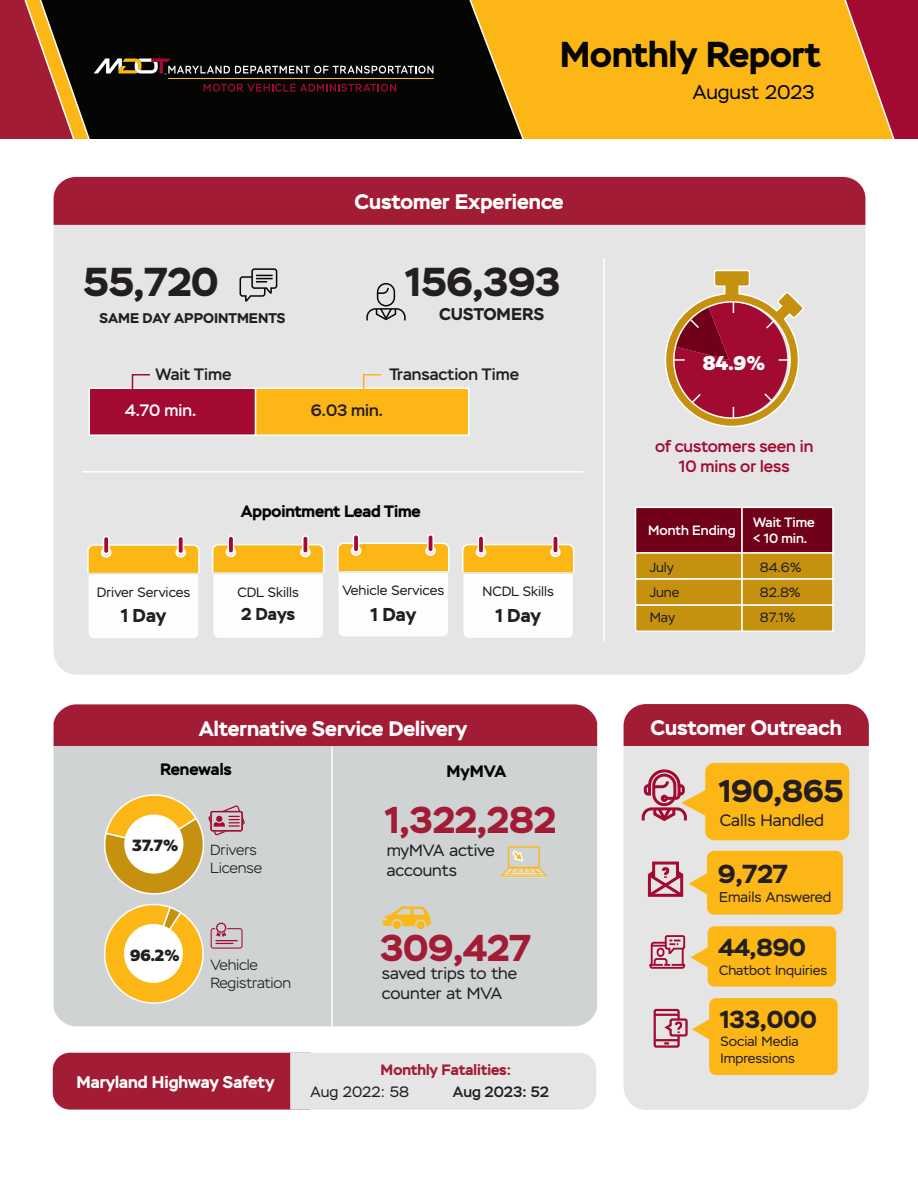
<style>
.page{position:relative;width:918px;height:1188px;background:#fff}
.page>*{position:absolute;margin:0;border:0;box-sizing:border-box;transform-origin:0 0}
.t1{font:700 40.35px "Stem";color:#231f20}
.t2{font:700 37.35px "Stem";color:#a21c35}
.t3{font:700 36px "Stem";color:#050504}
.t4{font:700 31.5px "Stem";color:#231f20}
.t5{font:700 26.1px "Stem";color:#231f20}
.t6{font:700 24.6px "Stem";color:#231f20}
.t7{font:700 21px "Stem";color:#fff}
.t8{font:21px "Fieldwork Hum Black";color:#fff}
.t9{font:19.8px "Stem";color:#050504}
.t10{font:700 18.6px "Stem";color:#231f20}
.t11{font:700 17.25px "Stem";color:#231f20}
.t12{font:17.1px "Fieldwork Hum Black";color:#231f20}
.t13{font:700 16.95px "Stem";color:#231f20}
.t14{font:700 16.8px "Stem";color:#fff}
.t15{font:700 16.5px "Stem";letter-spacing:-.01em;color:#040503}
.t16{font:500 16.5px "Stem";color:#231f20}
.t17{font:500 16.5px/19.8px "Stem";color:#a30a32;text-align:center}
.t18{font:16.5px "Stem";color:#231f20}
.t19{font:500 16.5px "Stem";color:#fff}
.t20{font:16.35px/19.6px "Stem";color:#231f20}
.t21{font:700 15px "Stem";color:#a21c35}
.t22{font:15px "Stem";color:#231f20}
.t23{font:500 15px "Stem";color:#231f20}
.t24{font:300 14.7px/17.5px "Stem";letter-spacing:-.01em;color:#231f20}
.t25{font:14.25px "Stem";color:#231f20}
.t26{font:700 14.1px "Stem";color:#231f20}
.t27{font:13.5px/24.6px "Stem";color:#231f20}
.t28{font:500 13.5px/16.2px "Stem";color:#fff}
</style>
<div class="page">
<svg style="left:53px;top:1053px;width:543px;height:57px;background:#c88e99"></svg>
<div style="left:54px;top:177px;width:811px;height:48px;background:#a21c35"></div>
<div style="left:54px;top:225px;width:811px;height:450px;background:#e5e5e5"></div>
<div style="left:624px;top:704px;width:245px;height:42px;background:#a21c35"></div>
<div style="left:624px;top:746px;width:245px;height:364px;background:#e5e5e5"></div>
<svg style="left:664px;top:269px;width:141px;height:159px;background:#c07672"></svg>
<div style="left:635px;top:507px;width:108px;height:47px;background:#710019;border:2px solid #fff"></div>
<div style="left:741px;top:507px;width:93px;height:47px;background:#710019;border:2px solid #fff"></div>
<div style="left:635px;top:552px;width:108px;height:28px;background:#c5910e;border:2px solid #fff"></div>
<div style="left:741px;top:552px;width:93px;height:28px;background:#c5910e;border:2px solid #fff"></div>
<div style="left:635px;top:578px;width:108px;height:28px;background:#c5910e;border:2px solid #fff"></div>
<div style="left:741px;top:578px;width:93px;height:28px;background:#c5910e;border:2px solid #fff"></div>
<div style="left:635px;top:604px;width:108px;height:28px;background:#c5910e;border:2px solid #fff"></div>
<div style="left:741px;top:604px;width:93px;height:28px;background:#c5910e;border:2px solid #fff"></div>
<svg style="left:640px;top:763px;width:209px;height:77px;background:#f1b749"></svg>
<svg style="left:645px;top:851px;width:198px;height:64px;background:#f1ba4d"></svg>
<svg style="left:648px;top:926px;width:188px;height:61px;background:#f1bc4f"></svg>
<div style="left:654px;top:1009px;width:26px;height:39px;border:2px solid #a30a32;border-radius:2px"></div>
<svg style="left:662px;top:998px;width:176px;height:77px;background:#f4bd47"></svg>
<hr style="left:655px;top:1039px;width:24px;height:2px;background:#a30a32">
<hr style="left:655px;top:1014px;width:24px;height:2px;background:#a30a32">
<div style="left:255px;top:387px;width:214px;height:49px;background:#fcb716;border:2px solid #fdfefe"></div>
<div style="left:89px;top:387px;width:167px;height:49px;background:#a30a32;border:2px solid #fdfefe"></div>
<svg style="left:362px;top:373px;width:21px;height:17px"></svg>
<svg style="left:131px;top:373px;width:20px;height:17px"></svg>
<div style="left:54px;top:704px;width:543px;height:42px;background:#a21c35"></div>
<div style="left:54px;top:746px;width:543px;height:280px;background:#d0d3d3"></div>
<div style="left:433px;top:913px;width:10px;height:10px;background:#d1d2d4;border-radius:50%"></div>
<div style="left:451px;top:904px;width:11px;height:11px;background:#d1d2d4;border-radius:50%"></div>
<div style="left:440px;top:911px;width:12px;height:11px;background:#d1d2d4;border-radius:50%"></div>
<div style="left:459px;top:907px;width:9px;height:8px;background:#d1d2d4;border-radius:50%"></div>
<div style="left:443px;top:906px;width:12px;height:11px;background:#d1d2d4;border-radius:50%"></div>
<div style="left:449px;top:908px;width:16px;height:15px;background:#d1d2d4;border-radius:50%"></div>
<svg style="left:393px;top:921px;width:8px;height:8px"></svg>
<div style="left:416px;top:921px;width:9px;height:8px;background:#fcb814;border-radius:50%"></div>
<svg style="left:382px;top:906px;width:54px;height:20px"></svg>
<svg style="left:501px;top:846px;width:46px;height:32px"></svg>
<svg style="left:98px;top:790px;width:147px;height:220px"></svg>
<hr style="left:331px;top:746px;width:2px;height:290px;background:#fff">
<div style="left:433px;top:0;width:32px;height:139px;background:#050504"></div>
<svg style="left:465px;top:0;width:376px;height:139px;background:#e7a815"></svg>
<svg style="left:841px;top:0;width:77px;height:139px;background:#c44d2c"></svg>
<svg style="left:0;top:0;width:433px;height:139px;background:#281411"></svg>
<hr style="left:603px;top:258px;width:2px;height:383px;background:#fff">
<svg style="left:211px;top:543px;width:114px;height:97px"></svg>
<div style="left:303px;top:536px;width:5px;height:17px;background:#a30a32;border-radius:3px"></div>
<div style="left:302px;top:535px;width:7px;height:19px;border:2px solid #fdfefe;border-radius:3px"></div>
<div style="left:228px;top:535px;width:6px;height:19px;border:2px solid #fdfefe;border-radius:3px"></div>
<svg style="left:461px;top:543px;width:114px;height:97px"></svg>
<div style="left:553px;top:536px;width:5px;height:17px;background:#a30a32;border-radius:3px"></div>
<div style="left:552px;top:535px;width:7px;height:19px;border:2px solid #fdfefe;border-radius:3px"></div>
<div style="left:478px;top:535px;width:6px;height:19px;border:2px solid #fdfefe;border-radius:3px"></div>
<svg style="left:336px;top:542px;width:114px;height:97px"></svg>
<div style="left:428px;top:535px;width:5px;height:17px;background:#a30a32;border-radius:3px"></div>
<div style="left:427px;top:534px;width:7px;height:19px;border:2px solid #fdfefe;border-radius:3px"></div>
<div style="left:353px;top:534px;width:6px;height:19px;border:2px solid #fdfefe;border-radius:3px"></div>
<svg style="left:86px;top:544px;width:114px;height:96px"></svg>
<div style="left:178px;top:536px;width:5px;height:18px;background:#a30a32;border-radius:3px"></div>
<div style="left:177px;top:536px;width:7px;height:18px;border:2px solid #fdfefe;border-radius:3px"></div>
<div style="left:104px;top:536px;width:5px;height:18px;background:#a30a32;border-radius:3px"></div>
<div style="left:103px;top:536px;width:7px;height:18px;border:2px solid #fdfefe;border-radius:3px"></div>
<hr style="left:82px;top:471px;width:501px;height:2px;background:#fff">
<div style="left:377px;top:283px;width:18px;height:24px;border:2px solid #050504;border-radius:8px"></div>
<svg style="left:376px;top:286px;width:14px;height:9px"></svg>
<svg style="left:366px;top:307px;width:40px;height:15px"></svg>
<svg style="left:239px;top:268px;width:39px;height:34px"></svg>
<h3 class="t3" style="left:560px;top:31px;width:263px">Monthly Report</h3>
<h3 class="t9" style="left:693px;top:81px;width:123px">August 2023</h3>
<h1 class="t1" style="left:83px;top:256px;width:137px">55,720</h1>
<p class="t26" style="left:99px;top:309px;width:188px">SAME DAY APPOINTMENTS</p>
<h3 class="t7" style="left:354px;top:188px;width:211px">Customer Experience</h3>
<h1 class="t1" style="left:405px;top:256px;width:157px">156,393</h1>
<p class="t13" style="left:439px;top:303px;width:106px">CUSTOMERS</p>
<p class="t16" style="left:156px;top:364px;width:77px">Wait Time</p>
<p class="t16" style="left:389px;top:364px;width:131px">Transaction Time</p>
<p class="t19" style="left:125px;top:400px;width:73px">4.70 min.</p>
<p class="t16" style="left:311px;top:401px;width:74px">6.03 min.</p>
<p class="t27" style="left:97px;top:580px;width:95px">Driver Services</p>
<h3 class="t10" style="left:121px;top:604px;width:47px">1 Day</h3>
<p class="t15" style="left:241px;top:501px;width:181px">Appointment Lead Time</p>
<p class="t27" style="left:237px;top:580px;width:63px">CDL Skills</p>
<p class="t27" style="left:342px;top:578px;width:103px">Vehicle Services</p>
<p class="t27" style="left:482px;top:580px;width:73px">NCDL Skills</p>
<p class="t11" style="left:241px;top:603px;width:55px">2 Days</p>
<h3 class="t10" style="left:371px;top:602px;width:47px">1 Day</h3>
<h3 class="t10" style="left:495px;top:603px;width:47px">1 Day</h3>
<h3 class="t7" style="left:199px;top:715px;width:270px">Alternative Service Delivery</h3>
<p class="t15" style="left:160px;top:759px;width:73px">Renewals</p>
<p class="t15" style="left:447px;top:760px;width:61px">MyMVA</p>
<p class="t12" style="left:132px;top:830px;width:48px">37.7%</p>
<p class="t12" style="left:130px;top:939px;width:52px">96.2%</p>
<p class="t24" style="left:210px;top:842px;width:53px">Drivers<br>License</p>
<p class="t24" style="left:210px;top:956px;width:82px">Vehicle<br>Registration</p>
<h2 class="t2" style="left:385px;top:796px;width:173px">1,322,282</h2>
<p class="t20" style="left:387px;top:841px;width:110px">myMVA active accounts</p>
<h2 class="t2" style="left:380px;top:924px;width:152px">309,427</h2>
<p class="t20" style="left:382px;top:964px;width:137px">saved trips to the counter at MVA</p>
<p class="t14" style="left:77px;top:1071px;width:199px">Maryland Highway Safety</p>
<p class="t21" style="left:381px;top:1060px;width:132px">Monthly Fatalities:</p>
<p class="t22" style="left:310px;top:1083px;width:100px">Aug 2022: 58</p>
<p class="t23" style="left:453px;top:1083px;width:98px">Aug 2023: 52</p>
<h3 class="t8" style="left:703px;top:344px;width:64px">84.9%</h3>
<p class="t17" style="left:655px;top:436px;width:160px">of customers seen in<br>10 mins or less</p>
<p class="t28" style="left:648px;top:522px;width:89px">Month Ending</p>
<p class="t28" style="left:753px;top:514px;width:63px">Wait Time &lt; 10 min.</p>
<p class="t27" style="left:650px;top:555px;width:31px">July<br>June</p>
<p class="t27" style="left:650px;top:606px;width:27px">May</p>
<p class="t27" style="left:760px;top:555px;width:43px">84.6%</p>
<p class="t27" style="left:760px;top:579px;width:43px;line-height:26px">82.8%<br>87.1%</p>
<h3 class="t7" style="left:651px;top:714px;width:193px">Customer Outreach</h3>
<h3 class="t4" style="left:719px;top:771px;width:126px">190,865</h3>
<p class="t18" style="left:720px;top:811px;width:106px">Calls Handled</p>
<h3 class="t5" style="left:718px;top:857px;width:71px">9,727</h3>
<p class="t25" style="left:719px;top:889px;width:113px">Emails Answered</p>
<h3 class="t6" style="left:718px;top:932px;width:89px">44,890</h3>
<p class="t27" style="left:719px;top:958px;width:110px">Chatbot Inquiries</p>
<h3 class="t6" style="left:720px;top:1004px;width:98px">133,000</h3>
<p class="t27" style="left:721px;top:1034px;width:80px;line-height:16.2px">Social Media<br>Impressions</p>
</div>
